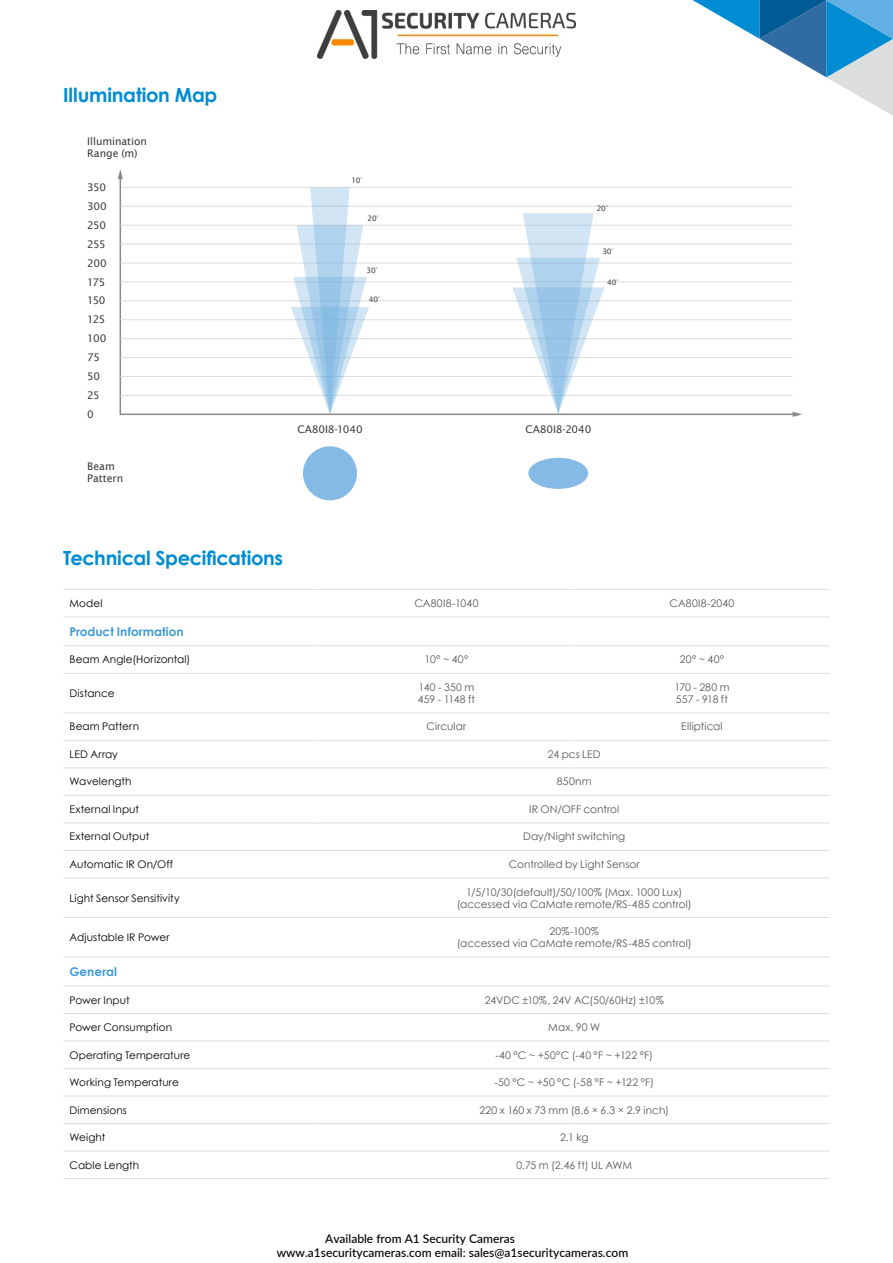
<style>
.page{position:relative;width:893px;height:1263px;background:#fff}
.page>*{position:absolute;margin:0;border:0;box-sizing:border-box;transform-origin:0 0}
.t1{font:700 19.5px "Century Gothic";letter-spacing:-.015em;color:#008cd3}
.t2{font:500 12px/14.4px "Lato";color:#000}
.t3{font:700 12px "Century Gothic";color:#409bd6}
.t4{font:10.5px/12px "Century Gothic";letter-spacing:.005em;color:#595757}
.t5{font:10.5px "Century Gothic";letter-spacing:.005em;color:#000}
.t6{font:10.5px/12.6px "Lucida Sans";letter-spacing:-.01em;color:#3e3a39}
.t7{font:10.5px/18.9px "Lucida Sans";letter-spacing:-.04em;color:#3e3a39}
.t8{font:10.5px "Century Gothic";letter-spacing:.025em;color:#595757}
.t9{font:7.5px "Lucida Sans";letter-spacing:-.025em;color:#3e3a39}
</style>
<div class="page">
<hr style="left:63px;top:589px;width:256px;height:1px;background:#dcdddd">
<hr style="left:319px;top:589px;width:255px;height:1px;background:#dcdddd">
<hr style="left:574px;top:589px;width:256px;height:1px;background:#dcdddd">
<hr style="left:63px;top:616px;width:256px;height:1px;background:#dcdddd">
<hr style="left:319px;top:616px;width:255px;height:1px;background:#dcdddd">
<hr style="left:574px;top:616px;width:256px;height:1px;background:#dcdddd">
<hr style="left:63px;top:645px;width:256px;height:1px;background:#dcdddd">
<hr style="left:319px;top:645px;width:255px;height:1px;background:#dcdddd">
<hr style="left:574px;top:645px;width:256px;height:1px;background:#dcdddd">
<hr style="left:63px;top:673px;width:256px;height:1px;background:#dcdddd">
<hr style="left:319px;top:673px;width:255px;height:1px;background:#dcdddd">
<hr style="left:574px;top:673px;width:256px;height:1px;background:#dcdddd">
<hr style="left:63px;top:712px;width:256px;height:1px;background:#dcdddd">
<hr style="left:319px;top:712px;width:255px;height:1px;background:#dcdddd">
<hr style="left:574px;top:712px;width:256px;height:1px;background:#dcdddd">
<hr style="left:63px;top:740px;width:256px;height:1px;background:#dcdddd">
<hr style="left:319px;top:740px;width:255px;height:1px;background:#dcdddd">
<hr style="left:574px;top:740px;width:256px;height:1px;background:#dcdddd">
<hr style="left:63px;top:767px;width:256px;height:1px;background:#dcdddd">
<hr style="left:319px;top:767px;width:255px;height:1px;background:#dcdddd">
<hr style="left:574px;top:767px;width:256px;height:1px;background:#dcdddd">
<hr style="left:63px;top:795px;width:256px;height:1px;background:#dcdddd">
<hr style="left:319px;top:795px;width:255px;height:1px;background:#dcdddd">
<hr style="left:574px;top:795px;width:256px;height:1px;background:#dcdddd">
<hr style="left:63px;top:822px;width:256px;height:1px;background:#dcdddd">
<hr style="left:319px;top:822px;width:255px;height:1px;background:#dcdddd">
<hr style="left:574px;top:822px;width:256px;height:1px;background:#dcdddd">
<hr style="left:63px;top:850px;width:256px;height:1px;background:#dcdddd">
<hr style="left:319px;top:850px;width:255px;height:1px;background:#dcdddd">
<hr style="left:574px;top:850px;width:256px;height:1px;background:#dcdddd">
<hr style="left:63px;top:877px;width:256px;height:1px;background:#dcdddd">
<hr style="left:319px;top:877px;width:255px;height:1px;background:#dcdddd">
<hr style="left:574px;top:877px;width:256px;height:1px;background:#dcdddd">
<hr style="left:63px;top:917px;width:256px;height:1px;background:#dcdddd">
<hr style="left:319px;top:917px;width:255px;height:1px;background:#dcdddd">
<hr style="left:574px;top:917px;width:256px;height:1px;background:#dcdddd">
<hr style="left:63px;top:956px;width:256px;height:1px;background:#dcdddd">
<hr style="left:319px;top:956px;width:255px;height:1px;background:#dcdddd">
<hr style="left:574px;top:956px;width:256px;height:1px;background:#dcdddd">
<hr style="left:63px;top:986px;width:256px;height:1px;background:#dcdddd">
<hr style="left:319px;top:986px;width:255px;height:1px;background:#dcdddd">
<hr style="left:574px;top:986px;width:256px;height:1px;background:#dcdddd">
<hr style="left:63px;top:1013px;width:256px;height:1px;background:#dcdddd">
<hr style="left:319px;top:1013px;width:255px;height:1px;background:#dcdddd">
<hr style="left:574px;top:1013px;width:256px;height:1px;background:#dcdddd">
<hr style="left:63px;top:1041px;width:256px;height:1px;background:#dcdddd">
<hr style="left:319px;top:1041px;width:255px;height:1px;background:#dcdddd">
<hr style="left:574px;top:1041px;width:256px;height:1px;background:#dcdddd">
<hr style="left:63px;top:1068px;width:256px;height:1px;background:#dcdddd">
<hr style="left:319px;top:1068px;width:255px;height:1px;background:#dcdddd">
<hr style="left:574px;top:1068px;width:256px;height:1px;background:#dcdddd">
<hr style="left:63px;top:1096px;width:256px;height:1px;background:#dcdddd">
<hr style="left:319px;top:1096px;width:255px;height:1px;background:#dcdddd">
<hr style="left:574px;top:1096px;width:256px;height:1px;background:#dcdddd">
<hr style="left:63px;top:1123px;width:256px;height:1px;background:#dcdddd">
<hr style="left:319px;top:1123px;width:255px;height:1px;background:#dcdddd">
<hr style="left:574px;top:1123px;width:256px;height:1px;background:#dcdddd">
<hr style="left:63px;top:1151px;width:256px;height:1px;background:#dcdddd">
<hr style="left:319px;top:1151px;width:255px;height:1px;background:#dcdddd">
<hr style="left:574px;top:1151px;width:256px;height:1px;background:#dcdddd">
<hr style="left:63px;top:1178px;width:256px;height:1px;background:#dcdddd">
<hr style="left:319px;top:1178px;width:255px;height:1px;background:#dcdddd">
<hr style="left:574px;top:1178px;width:256px;height:1px;background:#dcdddd">
<img style="left:318px;top:11px;width:257px;height:48px">
<svg style="left:693px;top:0;width:200px;height:116px"></svg>
<svg style="left:118px;top:169px;width:4px;height:10px"></svg>
<svg style="left:119px;top:176px;width:674px;height:240px"></svg>
<hr style="left:120px;top:376px;width:672px;height:1px;background:#dcdddd">
<hr style="left:120px;top:395px;width:672px;height:1px;background:#dcdddd">
<hr style="left:120px;top:357px;width:672px;height:1px;background:#dcdddd">
<hr style="left:120px;top:338px;width:672px;height:1px;background:#dcdddd">
<hr style="left:120px;top:319px;width:672px;height:1px;background:#dcdddd">
<hr style="left:120px;top:300px;width:672px;height:1px;background:#dcdddd">
<hr style="left:120px;top:282px;width:672px;height:1px;background:#dcdddd">
<hr style="left:120px;top:263px;width:672px;height:1px;background:#dcdddd">
<hr style="left:120px;top:225px;width:672px;height:1px;background:#dcdddd">
<hr style="left:120px;top:244px;width:672px;height:1px;background:#dcdddd">
<hr style="left:120px;top:206px;width:672px;height:1px;background:#dcdddd">
<svg style="left:291px;top:187px;width:78px;height:227px"></svg>
<svg style="left:512px;top:213px;width:92px;height:201px"></svg>
<div style="left:303px;top:446px;width:54px;height:54px;background:#84bae5;border-radius:50%"></div>
<div style="left:528px;top:458px;width:60px;height:31px;background:#84bae5;border-radius:50%"></div>
<svg style="left:793px;top:412px;width:9px;height:5px"></svg>
<h3 class="t1" style="left:63px;top:80px;width:156px">Illumination Map</h3>
<p class="t6" style="left:87px;top:135px;width:61px">Illumination<br>Range (m)</p>
<p class="t7" style="left:87px;top:178px;width:21px">350<br>300<br>250<br>255<br>200<br>175<br>150<br>125<br>100<br>75<br>50<br>25<br>0</p>
<p class="t6" style="left:87px;top:459px;width:38px">Beam<br>Pattern</p>
<p class="t9" style="left:352px;top:176px;width:12px">10°</p>
<p class="t9" style="left:368px;top:214px;width:13px">20°</p>
<p class="t9" style="left:366px;top:266px;width:13px">30°</p>
<p class="t9" style="left:369px;top:295px;width:13px">40°</p>
<p class="t6" style="left:297px;top:423px;width:67px">CA80I8-1040</p>
<p class="t9" style="left:597px;top:204px;width:13px">20°</p>
<p class="t9" style="left:602px;top:247px;width:13px">30°</p>
<p class="t9" style="left:607px;top:278px;width:13px">40°</p>
<p class="t6" style="left:525px;top:423px;width:67px">CA80I8-2040</p>
<p class="t1" style="left:63px;top:543px;width:221px">Technical Specifications</p>
<p class="t5" style="left:70px;top:596px;width:34px">Model</p>
<p class="t8" style="left:414px;top:596px;width:66px">CA80I8-1040</p>
<p class="t8" style="left:669px;top:596px;width:66px">CA80I8-2040</p>
<p class="t3" style="left:70px;top:622px;width:116px">Product Information</p>
<p class="t5" style="left:70px;top:652px;width:122px">Beam Angle(Horizontal)</p>
<p class="t4" style="left:425px;top:653px;width:45px">10° ~ 40°</p>
<p class="t4" style="left:680px;top:653px;width:46px">20° ~ 40°</p>
<p class="t5" style="left:70px;top:686px;width:46px">Distance</p>
<p class="t4" style="left:418px;top:681px;width:59px">140 - 350 m<br>459 - 1148 ft</p>
<p class="t4" style="left:674px;top:681px;width:57px">170 - 280 m<br>557 - 918 ft</p>
<p class="t5" style="left:70px;top:719px;width:71px">Beam Pattern</p>
<p class="t4" style="left:427px;top:720px;width:41px">Circular</p>
<p class="t4" style="left:681px;top:720px;width:43px">Elliptical</p>
<p class="t5" style="left:70px;top:747px;width:50px">LED Array</p>
<p class="t4" style="left:548px;top:748px;width:55px">24 pcs LED</p>
<p class="t5" style="left:70px;top:774px;width:63px">Wavelength</p>
<p class="t4" style="left:557px;top:775px;width:36px">850nm</p>
<p class="t5" style="left:70px;top:802px;width:71px">External Input</p>
<p class="t4" style="left:529px;top:803px;width:92px">IR ON/OFF control</p>
<p class="t5" style="left:70px;top:829px;width:81px">External Output</p>
<p class="t4" style="left:523px;top:830px;width:104px">Day/Night switching</p>
<p class="t5" style="left:70px;top:857px;width:105px">Automatic IR On/Off</p>
<p class="t4" style="left:509px;top:858px;width:132px">Controlled by Light Sensor</p>
<p class="t5" style="left:70px;top:890px;width:112px">Light Sensor Sensitivity</p>
<p class="t4" style="left:457px;top:885px;width:237px;text-align:center">1/5/10/30(default)/50/100% (Max. 1000 Lux) (accessed via CaMate remote/RS-485 control)</p>
<p class="t5" style="left:70px;top:930px;width:102px">Adjustable IR Power</p>
<p class="t4" style="left:457px;top:925px;width:237px;text-align:center">20%-100%<br>(accessed via CaMate remote/RS-485 control)</p>
<p class="t3" style="left:70px;top:962px;width:49px">General</p>
<p class="t5" style="left:70px;top:992px;width:62px">Power Input</p>
<p class="t4" style="left:485px;top:993px;width:181px">24VDC ±10%, 24V AC(50/60Hz) ±10%</p>
<p class="t5" style="left:70px;top:1020px;width:104px">Power Consumption</p>
<p class="t4" style="left:548px;top:1021px;width:53px">Max. 90 W</p>
<p class="t5" style="left:70px;top:1047px;width:122px">Operating Temperature</p>
<p class="t4" style="left:495px;top:1048px;width:159px">-40 °C ~ +50°C (-40 °F ~ +122 °F)</p>
<p class="t5" style="left:70px;top:1075px;width:111px">Working Temperature</p>
<p class="t4" style="left:494px;top:1076px;width:161px">-50 °C ~ +50 °C (-58 °F ~ +122 °F)</p>
<p class="t5" style="left:70px;top:1102px;width:59px">Dimensions</p>
<p class="t4" style="left:479px;top:1103px;width:191px">220 x 160 x 73 mm (8.6 × 6.3 × 2.9 inch)</p>
<p class="t5" style="left:70px;top:1130px;width:37px">Weight</p>
<p class="t4" style="left:560px;top:1131px;width:30px">2.1 kg</p>
<p class="t5" style="left:70px;top:1157px;width:71px">Cable Length</p>
<p class="t4" style="left:516px;top:1159px;width:117px">0.75 m (2.46 ft) UL AWM</p>
<p class="t2" style="left:277px;top:1231px;width:353px;text-indent:48px">Available from A1 Security Cameras www.a1securitycameras.com email: sales@a1securitycameras.com</p>
</div>
